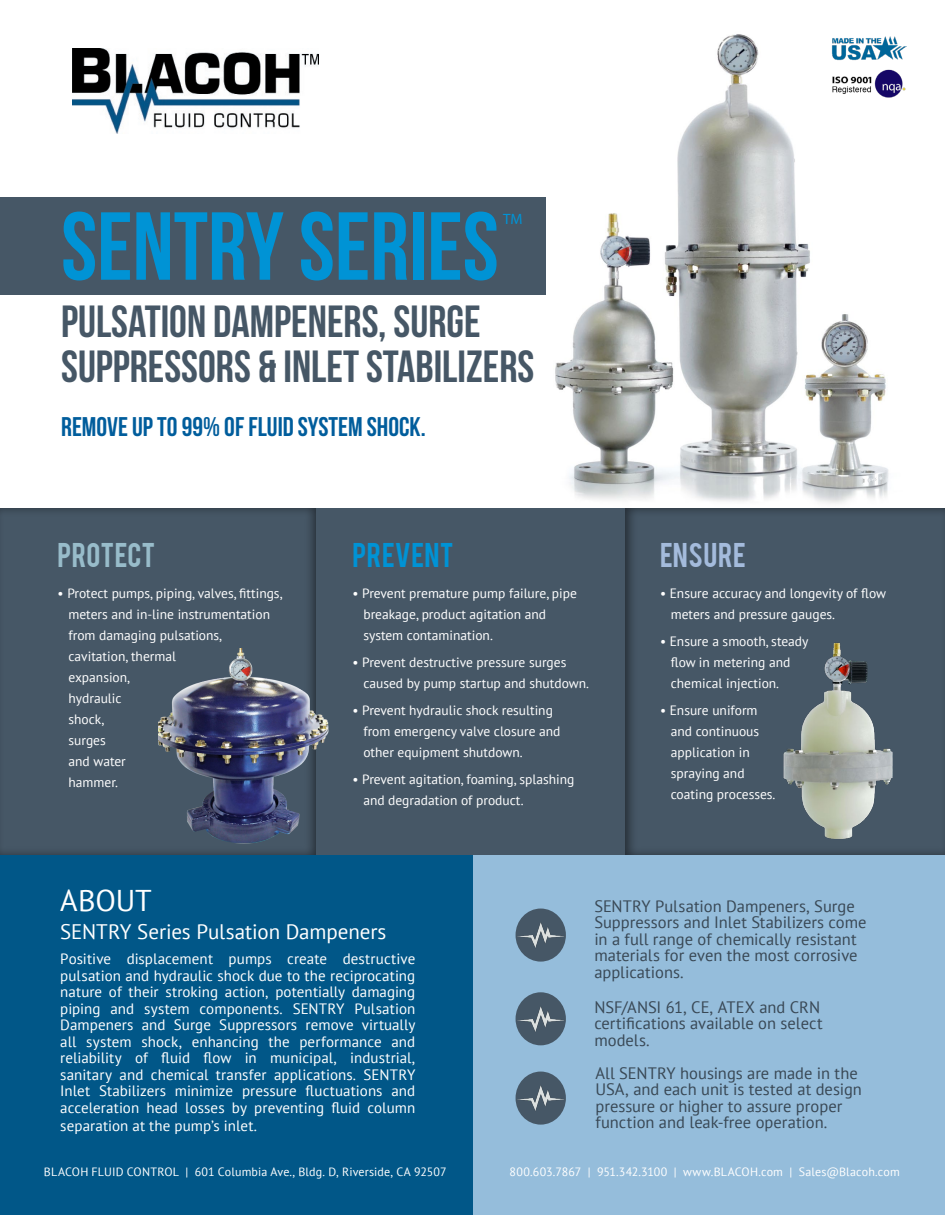
<style>
.page{position:relative;width:945px;height:1215px;background:#fff}
.page>*{position:absolute;margin:0;border:0;box-sizing:border-box;transform-origin:0 0}
.t1{font:96.3px "Bebas Neue";color:#0093d5}
.t2{font:45px "Bebas Neue";color:#465766}
.t3{font:30px "PT Sans";color:#fff}
.t4{font:27px "Bebas Neue";color:#005d9c}
.t5{font:27px "Bebas";color:#98bcca}
.t6{font:27px "Bebas";letter-spacing:.015em;color:#0093d5}
.t7{font:27px "Bebas";letter-spacing:.02em;color:#a4bbdc}
.t8{font:21px "PT Sans";letter-spacing:-.005em;color:#fff}
.t9{font:16.5px/16.5px "PT Sans";color:#394855}
.t10{font:15px/16.5px "PT Sans";letter-spacing:.005em;color:#fff;text-align:justify}
.t11{font:15px "Myriad Pro";color:#0093d5}
.t12{font:13.5px/21px "PT Sans";color:#fff}
.t13{font:12px "PT Sans";letter-spacing:.01em;color:#fff}
</style>
<div class="page">
<img style="left:336px;top:34px;width:571px;height:475px">
<div style="left:472px;top:854px;width:473px;height:361px;background:#95bddb"></div>
<div style="left:0;top:854px;width:472px;height:361px;background:#015788"></div>
<img style="left:73px;top:48px;width:246px;height:85px">
<div style="left:0;top:197px;width:546px;height:97px;background:#465766"></div>
<div style="left:0;top:507px;width:318px;height:348px;background:#465766"></div>
<div style="left:317px;top:509px;width:308px;height:346px;background:#465766"></div>
<div style="left:624px;top:508px;width:321px;height:348px;background:#465766"></div>
<img style="left:830px;top:35px;width:76px;height:26px">
<img style="left:827px;top:68px;width:80px;height:32px">
<div style="left:516px;top:992px;width:50px;height:53px;background:#465766;border-radius:50%"></div>
<img style="left:515px;top:1002px;width:51px;height:35px">
<div style="left:516px;top:909px;width:50px;height:53px;background:#465766;border-radius:50%"></div>
<img style="left:515px;top:918px;width:51px;height:35px">
<div style="left:516px;top:1072px;width:50px;height:53px;background:#465766;border-radius:50%"></div>
<img style="left:515px;top:1081px;width:51px;height:35px">
<img style="left:158px;top:648px;width:171px;height:198px">
<img style="left:783px;top:642px;width:110px;height:197px">
<p class="t1" style="left:61px;top:194px;width:439px">SENTRY SERIES</p>
<p class="t11" style="left:503px;top:210px;width:21px">TM</p>
<p class="t2" style="left:61px;top:297px;width:421px">PULSATION DAMPENERS, SURGE</p>
<p class="t2" style="left:61px;top:342px;width:475px">SUPPRESSORS &amp; INLET STABILIZERS</p>
<p class="t4" style="left:61px;top:412px;width:366px">REMOVE UP TO 99% OF FLUID SYSTEM SHOCK.</p>
<p class="t5" style="left:58px;top:535px;width:99px">PROTECT</p>
<p class="t6" style="left:353px;top:535px;width:103px">PREVENT</p>
<p class="t7" style="left:660px;top:535px;width:88px">ENSURE</p>
<p class="t12" style="left:58px;top:582px;width:227px">• Protect pumps, piping, valves, fittings,</p>
<p class="t12" style="left:68px;top:603px;width:203px">meters and in-line instrumentation</p>
<p class="t12" style="left:68px;top:624px;width:155px">from damaging pulsations,</p>
<p class="t12" style="left:68px;top:645px;width:109px">cavitation, thermal</p>
<p class="t12" style="left:68px;top:666px;width:63px">expansion,</p>
<p class="t12" style="left:68px;top:687px;width:55px">hydraulic</p>
<p class="t12" style="left:68px;top:708px;width:39px">shock, surges</p>
<p class="t12" style="left:68px;top:750px;width:59px">and water</p>
<p class="t12" style="left:68px;top:771px;width:51px">hammer.</p>
<p class="t12" style="left:660px;top:582px;width:228px">• Ensure accuracy and longevity of flow</p>
<p class="t12" style="left:671px;top:603px;width:166px">meters and pressure gauges.</p>
<p class="t12" style="left:660px;top:630px;width:150px">• Ensure a smooth, steady</p>
<p class="t12" style="left:671px;top:651px;width:121px">flow in metering and</p>
<p class="t12" style="left:671px;top:672px;width:110px">chemical injection.</p>
<p class="t12" style="left:660px;top:699px;width:99px">• Ensure uniform</p>
<p class="t12" style="left:671px;top:720px;width:90px">and continuous</p>
<p class="t12" style="left:671px;top:741px;width:81px">application in</p>
<p class="t12" style="left:671px;top:762px;width:75px">spraying and</p>
<p class="t12" style="left:671px;top:783px;width:106px">coating processes.</p>
<p class="t12" style="left:353px;top:582px;width:226px">• Prevent premature pump failure, pipe</p>
<p class="t12" style="left:363px;top:603px;width:184px">breakage, product agitation and</p>
<p class="t12" style="left:363px;top:624px;width:131px">system contamination.</p>
<p class="t12" style="left:353px;top:651px;width:215px">• Prevent destructive pressure surges</p>
<p class="t12" style="left:363px;top:672px;width:227px">caused by pump startup and shutdown.</p>
<p class="t12" style="left:353px;top:699px;width:202px">• Prevent hydraulic shock resulting</p>
<p class="t12" style="left:363px;top:720px;width:199px">from emergency valve closure and</p>
<p class="t12" style="left:363px;top:741px;width:161px">other equipment shutdown.</p>
<p class="t12" style="left:353px;top:768px;width:223px">• Prevent agitation, foaming, splashing</p>
<p class="t12" style="left:363px;top:789px;width:162px">and degradation of product.</p>
<p class="t3" style="left:60px;top:882px;width:93px">ABOUT</p>
<p class="t8" style="left:60px;top:919px;width:328px">SENTRY Series Pulsation Dampeners</p>
<p class="t10" style="left:60px;top:951px;width:357px">Positive displacement pumps create destructive pulsation and hydraulic shock due to the reciprocating nature of their stroking action, potentially damaging piping and system components. SENTRY Pulsation Dampeners and Surge Suppressors remove virtually all system shock, enhancing the performance and reliability of fluid flow in municipal, industrial, sanitary and chemical transfer applications. SENTRY Inlet Stabilizers minimize pressure fluctuations and acceleration head losses by preventing fluid column</p>
<p class="t10" style="left:60px;top:1117px;width:198px">separation at the pump’s inlet.</p>
<p class="t9" style="left:594px;top:898px;width:274px">SENTRY Pulsation Dampeners, Surge Suppressors and Inlet Stabilizers come in a full range of chemically resistant materials for even the most corrosive applications.</p>
<p class="t9" style="left:594px;top:998px;width:230px">NSF/ANSI 61, CE, ATEX and CRN certifications available on select models.</p>
<p class="t9" style="left:596px;top:1064px;width:268px">All SENTRY housings are made in the USA, and each unit is tested at design pressure or higher to assure proper function and leak-free operation.</p>
<p class="t13" style="left:44px;top:1164px;width:404px">BLACOH FLUID CONTROL | 601 Columbia Ave., Bldg. D, Riverside, CA 92507</p>
<p class="t13" style="left:510px;top:1164px;width:392px">800.603.7867 | 951.342.3100 | www.BLACOH.com | Sales@Blacoh.com</p>
</div>
